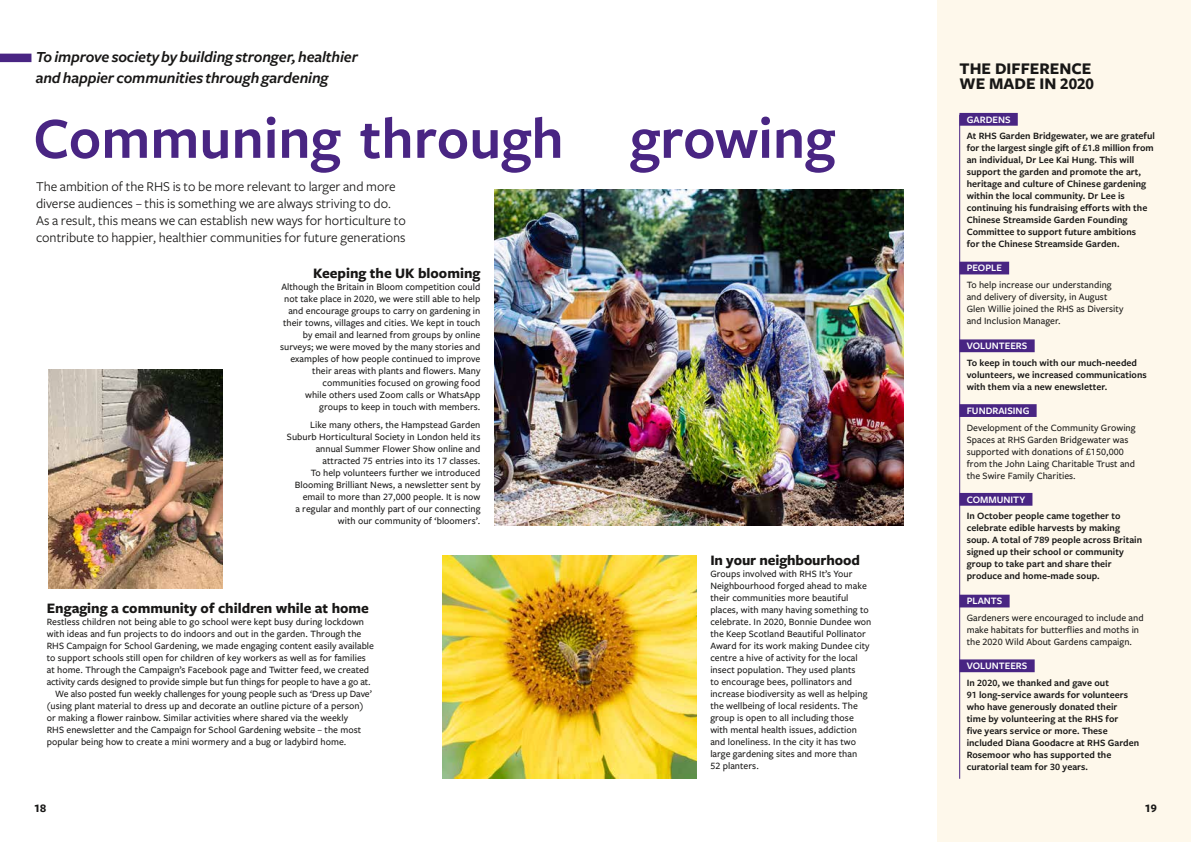
<style>
.page{position:relative;width:1191px;height:842px;background:#fff}
.page>*{position:absolute;margin:0;border:0;box-sizing:border-box;transform-origin:0 0}
.t1{font:600 60px "Freight Sans Pro";color:#492583}
.t2{font:700 16.9px/15.5px "Freight Sans Pro";color:#181716}
.t3{font:italic 600 16px/20.5px "Freight Sans Pro";letter-spacing:-.005em;color:#181716}
.t4{font:700 15px "Freight Sans Pro";color:#181716}
.t5{font:14px/17px "Freight Sans Pro";color:#181716}
.t6{font:700 12px "Freight Sans Pro";color:#181716}
.t7{font:600 10.2px "Freight Sans Pro";color:#fff}
.t8{font:500 10px/12px "Freight Sans Pro";letter-spacing:.005em;color:#181716}
.t9{font:600 10px/12px "Freight Sans Pro";letter-spacing:.005em;color:#181716}
</style>
<div class="page">
<div style="left:937px;top:0;width:254px;height:842px;background:#fef8eb"></div>
<img style="left:48px;top:370px;width:175px;height:218px">
<div style="left:959px;top:113px;width:58px;height:13px;background:#492583"></div>
<div style="left:959px;top:262px;width:50px;height:12px;background:#492583"></div>
<div style="left:959px;top:339px;width:75px;height:13px;background:#492583"></div>
<div style="left:959px;top:404px;width:77px;height:13px;background:#492583"></div>
<div style="left:959px;top:493px;width:73px;height:13px;background:#492583"></div>
<div style="left:959px;top:595px;width:50px;height:12px;background:#492583"></div>
<div style="left:959px;top:659px;width:75px;height:13px;background:#492583"></div>
<hr style="left:959px;top:115px;width:1px;height:664px;background:#492583">
<div style="left:0;top:54px;width:31px;height:8px;background:#492583"></div>
<img style="left:443px;top:555px;width:253px;height:224px">
<img style="left:495px;top:190px;width:409px;height:335px">
<h3 class="t3" style="left:36px;top:46px;width:324px">To improve society by building stronger, healthier and happier communities through gardening</h3>
<h1 class="t1" style="left:33px;top:98px;width:803px">Communing through growing</h1>
<p class="t5" style="left:36px;top:177px;width:371px">The ambition of the RHS is to be more relevant to larger and more diverse audiences – this is something we are always striving to do.<br>As a result, this means we can establish new ways for horticulture to contribute to happier, healthier communities for future generations</p>
<h3 class="t4" style="left:313px;top:262px;width:169px">Keeping the UK blooming</h3>
<p class="t8" style="left:280px;top:280px;width:202px;text-align:right">Although the Britain in Bloom competition could not take place in 2020, we were still able to help and encourage groups to carry on gardening in their towns, villages and cities. We kept in touch by email and learned from groups by online surveys; we were moved by the many stories and examples of how people continued to improve their areas with plants and flowers. Many communities focused on growing food<br>while others used Zoom calls or WhatsApp groups to keep in touch with members.</p>
<p class="t8" style="left:287px;top:418px;width:195px;text-align:right">Like many others, the Hampstead Garden Suburb Horticultural Society in London held its annual Summer Flower Show online and attracted 75 entries into its 17 classes.<br>To help volunteers further we introduced Blooming Brilliant News, a newsletter sent by email to more than 27,000 people. It is now<br>a regular and monthly part of our connecting with our community of ‘bloomers’.</p>
<h3 class="t4" style="left:47px;top:598px;width:324px">Engaging a community of children while at home</h3>
<p class="t8" style="left:47px;top:616px;width:319px">Restless children not being able to go school were kept busy during lockdown</p>
<p class="t8" style="left:47px;top:628px;width:316px">with ideas and fun projects to do indoors and out in the garden. Through the</p>
<p class="t8" style="left:47px;top:640px;width:329px">RHS Campaign for School Gardening, we made engaging content easily available</p>
<p class="t8" style="left:47px;top:652px;width:320px">to support schools still open for children of key workers as well as for families</p>
<p class="t8" style="left:47px;top:664px;width:324px">at home. Through the Campaign’s Facebook page and Twitter feed, we created</p>
<p class="t8" style="left:47px;top:676px;width:325px">activity cards designed to provide simple but fun things for people to have a go at.</p>
<p class="t8" style="left:55px;top:688px;width:318px">We also posted fun weekly challenges for young people such as ‘Dress up Dave’</p>
<p class="t8" style="left:47px;top:700px;width:318px">(using plant material to dress up and decorate an outline picture of a person)</p>
<p class="t8" style="left:47px;top:712px;width:303px">or making a flower rainbow. Similar activities where shared via the weekly</p>
<p class="t8" style="left:47px;top:724px;width:316px">RHS enewsletter and the Campaign for School Gardening website – the most</p>
<p class="t8" style="left:47px;top:736px;width:301px">popular being how to create a mini wormery and a bug or ladybird home.</p>
<p class="t6" style="left:34px;top:800px;width:13px">18</p>
<h3 class="t4" style="left:710px;top:550px;width:151px">In your neighbourhood</h3>
<p class="t8" style="left:710px;top:568px;width:162px">Groups involved with RHS It’s Your Neighbourhood forged ahead to make their communities more beautiful places, with many having something to celebrate. In 2020, Bonnie Dundee won the Keep Scotland Beautiful Pollinator Award for its work making Dundee city centre a hive of activity for the local insect population. They used plants<br>to encourage bees, pollinators and increase biodiversity as well as helping the wellbeing of local residents. The group is open to all including those with mental health issues, addiction and loneliness. In the city it has two large gardening sites and more than<br>52 planters.</p>
<h2 class="t2" style="left:959px;top:60px;width:136px">THE DIFFERENCE<br>WE MADE IN 2020</h2>
<p class="t7" style="left:966px;top:112px;width:45px">GARDENS</p>
<p class="t9" style="left:966px;top:130px;width:190px">At RHS Garden Bridgewater, we are grateful for the largest single gift of £1.8 million from an individual, Dr Lee Kai Hung. This will support the garden and promote the art, heritage and culture of Chinese gardening within the local community. Dr Lee is continuing his fundraising efforts with the Chinese Streamside Garden Founding Committee to support future ambitions<br>for the Chinese Streamside Garden.</p>
<p class="t7" style="left:966px;top:261px;width:37px">PEOPLE</p>
<p class="t8" style="left:966px;top:279px;width:158px">To help increase our understanding and delivery of diversity, in August Glen Willie joined the RHS as Diversity and Inclusion Manager.</p>
<p class="t7" style="left:966px;top:339px;width:62px">VOLUNTEERS</p>
<p class="t9" style="left:966px;top:356px;width:182px">To keep in touch with our much-needed volunteers, we increased communications with them via a new enewsletter.</p>
<p class="t7" style="left:966px;top:404px;width:64px">FUNDRAISING</p>
<p class="t8" style="left:966px;top:421px;width:170px">Development of the Community Growing Spaces at RHS Garden Bridgewater was supported with donations of £150,000 from the John Laing Charitable Trust and the Swire Family Charities.</p>
<p class="t7" style="left:966px;top:492px;width:60px">COMMUNITY</p>
<p class="t9" style="left:966px;top:510px;width:177px">In October people came together to celebrate edible harvests by making soup. A total of 789 people across Britain signed up their school or community group to take part and share their produce and home-made soup.</p>
<p class="t7" style="left:966px;top:594px;width:37px">PLANTS</p>
<p class="t8" style="left:966px;top:611px;width:178px">Gardeners were encouraged to include and make habitats for butterflies and moths in the 2020 Wild About Gardens campaign.</p>
<p class="t7" style="left:966px;top:659px;width:62px">VOLUNTEERS</p>
<p class="t9" style="left:966px;top:676px;width:174px">In 2020, we thanked and gave out<br>91 long-service awards for volunteers who have generously donated their time by volunteering at the RHS for<br>five years service or more. These included Diana Goodacre at RHS Garden Rosemoor who has supported the curatorial team for 30 years.</p>
<p class="t6" style="left:1145px;top:800px;width:13px">19</p>
</div>
